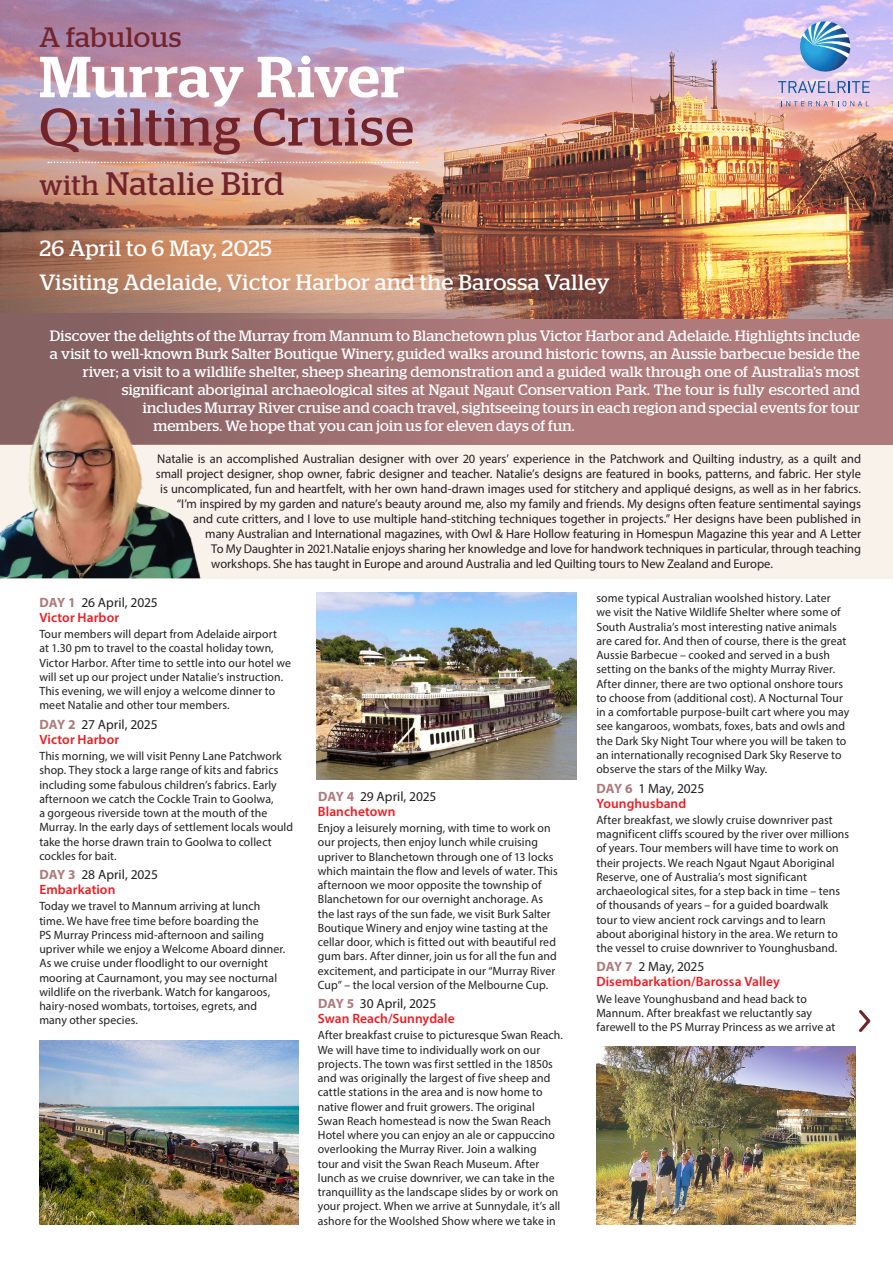
<style>
.page{position:relative;width:893px;height:1263px;background:#fff}
.page>*{position:absolute;margin:0;border:0;box-sizing:border-box;transform-origin:0 0}
.day_date{font:500 57.75px "Stag";letter-spacing:.015em;color:#fff}
.day_date-2{font:52.95px "Stag";letter-spacing:.025em;color:#73242b}
.body{font:32.55px "Stag";letter-spacing:.025em;color:#73242b}
.body-2{font:28.05px "Stag";letter-spacing:.02em;color:#73242b}
.body-3{font:22.05px "Stag";letter-spacing:.025em;color:#fff}
.body-4{font:15px "Stag";letter-spacing:.01em;color:#fff}
.body-5{font:13.5px "Myriad Pro";color:#231f20}
.body-6{font:600 13.5px "Myriad Pro";letter-spacing:.005em;color:#ee1d23}
.body-7{font:12.75px "Myriad Pro";letter-spacing:-.005em;color:#231f20}
.body-8{font:12px/14.2px "Myriad Pro";letter-spacing:.01em;color:#231f20}
.s1{font-size:28.05px}
.s2{font-weight:700;color:#ae7a7c}
</style>
<div class="page">
<img style="left:0;top:0;width:893px;height:445px">
<div style="left:0;top:313px;width:494px;height:131px;background:linear-gradient(to right,#7f5d5d,#ad7a7b)"></div>
<img style="left:39px;top:1041px;width:260px;height:184px">
<img style="left:317px;top:592px;width:259px;height:187px">
<img style="left:596px;top:1046px;width:260px;height:179px">
<svg style="left:859px;top:1010px;width:12px;height:22px"></svg>
<svg style="left:778px;top:81px;width:92px;height:12px"></svg>
<svg style="left:781px;top:101px;width:88px;height:5px"></svg>
<svg style="left:796px;top:18px;width:58px;height:57px;background:#88adda"></svg>
<svg style="left:48px;top:162px;width:370px;height:1px"></svg>
<div style="left:0;top:445px;width:893px;height:133px;background:#f8f2eb"></div>
<img style="left:0;top:350px;width:219px;height:228px">
<p class="body-2" style="left:39px;top:21px;width:144px">A fabulous</p>
<p class="day_date" style="left:39px;top:43px;width:367px">Murray River</p>
<p class="day_date-2" style="left:39px;top:96px;width:376px">Quilting Cruise</p>
<p class="body" style="left:39px;top:165px;width:246px"><span class="s1">with</span> Natalie Bird</p>
<p class="body-3" style="left:39px;top:235px;width:234px">26 April to 6 May, 2025</p>
<p class="body-3" style="left:39px;top:269px;width:572px">Visiting Adelaide, Victor Harbor and the Barossa Valley</p>
<p class="body-4" style="left:50px;top:327px;width:812px">Discover the delights of the Murray from Mannum to Blanchetown plus Victor Harbor and Adelaide. Highlights include</p>
<p class="body-4" style="left:50px;top:345px;width:812px">a visit to well-known Burk Salter Boutique Winery, guided walks around historic towns, an Aussie barbecue beside the</p>
<p class="body-4" style="left:83px;top:363px;width:779px">river; a visit to a wildlife shelter, sheep shearing demonstration and a guided walk through one of Australia’s most</p>
<p class="body-4" style="left:122px;top:381px;width:740px">significant aboriginal archaeological sites at Ngaut Ngaut Conservation Park. The tour is fully escorted and</p>
<p class="body-4" style="left:143px;top:399px;width:719px">includes Murray River cruise and coach travel, sightseeing tours in each region and special events for tour</p>
<p class="body-4" style="left:153px;top:417px;width:423px">members. We hope that you can join us for eleven days of fun.</p>
<p class="body-7" style="left:157px;top:451px;width:705px">Natalie is an accomplished Australian designer with over 20 years’ experience in the Patchwork and Quilting industry, as a quilt and</p>
<p class="body-7" style="left:156px;top:466px;width:707px">small project designer, shop owner, fabric designer and teacher. Natalie’s designs are featured in books, patterns, and fabric. Her style</p>
<p class="body-7" style="left:160px;top:481px;width:702px">is uncomplicated, fun and heartfelt, with her own hand-drawn images used for stitchery and appliqué designs, as well as in her fabrics.</p>
<p class="body-7" style="left:177px;top:496px;width:686px">“I’m inspired by my garden and nature’s beauty around me, also my family and friends. My designs often feature sentimental sayings</p>
<p class="body-7" style="left:193px;top:511px;width:669px">and cute critters, and I love to use multiple hand-stitching techniques together in projects.” Her designs have been published in</p>
<p class="body-7" style="left:205px;top:526px;width:657px">many Australian and International magazines, with Owl &amp; Hare Hollow featuring in Homespun Magazine this year and A Letter</p>
<p class="body-7" style="left:211px;top:541px;width:651px">To My Daughter in 2021.Natalie enjoys sharing her knowledge and love for handwork techniques in particular, through teaching</p>
<p class="body-7" style="left:211px;top:556px;width:563px">workshops. She has taught in Europe and around Australia and led Quilting tours to New Zealand and Europe.</p>
<p class="body-5" style="left:39px;top:594px;width:120px"><span class="s2">DAY 1</span> 26 April, 2025</p>
<p class="body-6" style="left:39px;top:609px;width:81px">Victor Harbor</p>
<p class="body-8" style="left:39px;top:627px;width:253px">Tour members will depart from Adelaide airport<br>at 1.30 pm to travel to the coastal holiday town, Victor Harbor. After time to settle into our hotel we will set up our project under Natalie’s instruction.<br>This evening, we will enjoy a welcome dinner to meet Natalie and other tour members.</p>
<p class="body-5" style="left:39px;top:716px;width:120px"><span class="s2">DAY 2</span> 27 April, 2025</p>
<p class="body-6" style="left:39px;top:730px;width:81px">Victor Harbor</p>
<p class="body-8" style="left:39px;top:749px;width:255px">This morning, we will visit Penny Lane Patchwork shop. They stock a large range of kits and fabrics including some fabulous children’s fabrics. Early afternoon we catch the Cockle Train to Goolwa,<br>a gorgeous riverside town at the mouth of the Murray. In the early days of settlement locals would take the horse drawn train to Goolwa to collect cockles for bait.</p>
<p class="body-5" style="left:39px;top:866px;width:120px"><span class="s2">DAY 3</span> 28 April, 2025</p>
<p class="body-6" style="left:39px;top:881px;width:78px">Embarkation</p>
<p class="body-8" style="left:39px;top:899px;width:248px">Today we travel to Mannum arriving at lunch time. We have free time before boarding the<br>PS Murray Princess mid-afternoon and sailing upriver while we enjoy a Welcome Aboard dinner.<br>As we cruise under floodlight to our overnight mooring at Caurnamont, you may see nocturnal wildlife on the riverbank. Watch for kangaroos, hairy-nosed wombats, tortoises, egrets, and many other species.</p>
<p class="body-5" style="left:318px;top:788px;width:120px"><span class="s2">DAY 4</span> 29 April, 2025</p>
<p class="body-6" style="left:318px;top:802px;width:79px">Blanchetown</p>
<p class="body-8" style="left:318px;top:821px;width:241px">Enjoy a leisurely morning, with time to work on our projects, then enjoy lunch while cruising upriver to Blanchetown through one of 13 locks which maintain the flow and levels of water. This afternoon we moor opposite the township of Blanchetown for our overnight anchorage. As the last rays of the sun fade, we visit Burk Salter Boutique Winery and enjoy wine tasting at the cellar door, which is fitted out with beautiful red gum bars. After dinner, join us for all the fun and excitement, and participate in our “Murray River Cup” – the local version of the Melbourne Cup.</p>
<p class="body-5" style="left:318px;top:995px;width:120px"><span class="s2">DAY 5</span> 30 April, 2025</p>
<p class="body-6" style="left:318px;top:1010px;width:138px">Swan Reach/Sunnydale</p>
<p class="body-8" style="left:318px;top:1028px;width:247px">After breakfast cruise to picturesque Swan Reach.<br>We will have time to individually work on our projects. The town was first settled in the 1850s and was originally the largest of five sheep and cattle stations in the area and is now home to native flower and fruit growers. The original Swan Reach homestead is now the Swan Reach Hotel where you can enjoy an ale or cappuccino overlooking the Murray River. Join a walking<br>tour and visit the Swan Reach Museum. After lunch as we cruise downriver, we can take in the tranquillity as the landscape slides by or work on your project. When we arrive at Sunnydale, it’s all ashore for the Woolshed Show where we take in</p>
<p class="body-8" style="left:596px;top:591px;width:254px">some typical Australian woolshed history. Later<br>we visit the Native Wildlife Shelter where some of South Australia’s most interesting native animals are cared for. And then of course, there is the great Aussie Barbecue – cooked and served in a bush setting on the banks of the mighty Murray River.<br>After dinner, there are two optional onshore tours to choose from (additional cost). A Nocturnal Tour in a comfortable purpose-built cart where you may see kangaroos, wombats, foxes, bats and owls and the Dark Sky Night Tour where you will be taken to an internationally recognised Dark Sky Reserve to observe the stars of the Milky Way.</p>
<p class="body-5" style="left:596px;top:780px;width:109px"><span class="s2">DAY 6</span> 1 May, 2025</p>
<p class="body-6" style="left:596px;top:794px;width:91px">Younghusband</p>
<p class="body-8" style="left:596px;top:812px;width:254px">After breakfast, we slowly cruise downriver past magnificent cliffs scoured by the river over millions of years. Tour members will have time to work on their projects. We reach Ngaut Ngaut Aboriginal Reserve, one of Australia’s most significant archaeological sites, for a step back in time – tens of thousands of years – for a guided boardwalk tour to view ancient rock carvings and to learn about aboriginal history in the area. We return to the vessel to cruise downriver to Younghusband.</p>
<p class="body-5" style="left:596px;top:958px;width:109px"><span class="s2">DAY 7</span> 2 May, 2025</p>
<p class="body-6" style="left:596px;top:973px;width:185px">Disembarkation/Barossa Valley</p>
<p class="body-8" style="left:596px;top:991px;width:241px">We leave Younghusband and head back to<br>Mannum. After breakfast we reluctantly say farewell to the PS Murray Princess as we arrive at</p>
</div>
